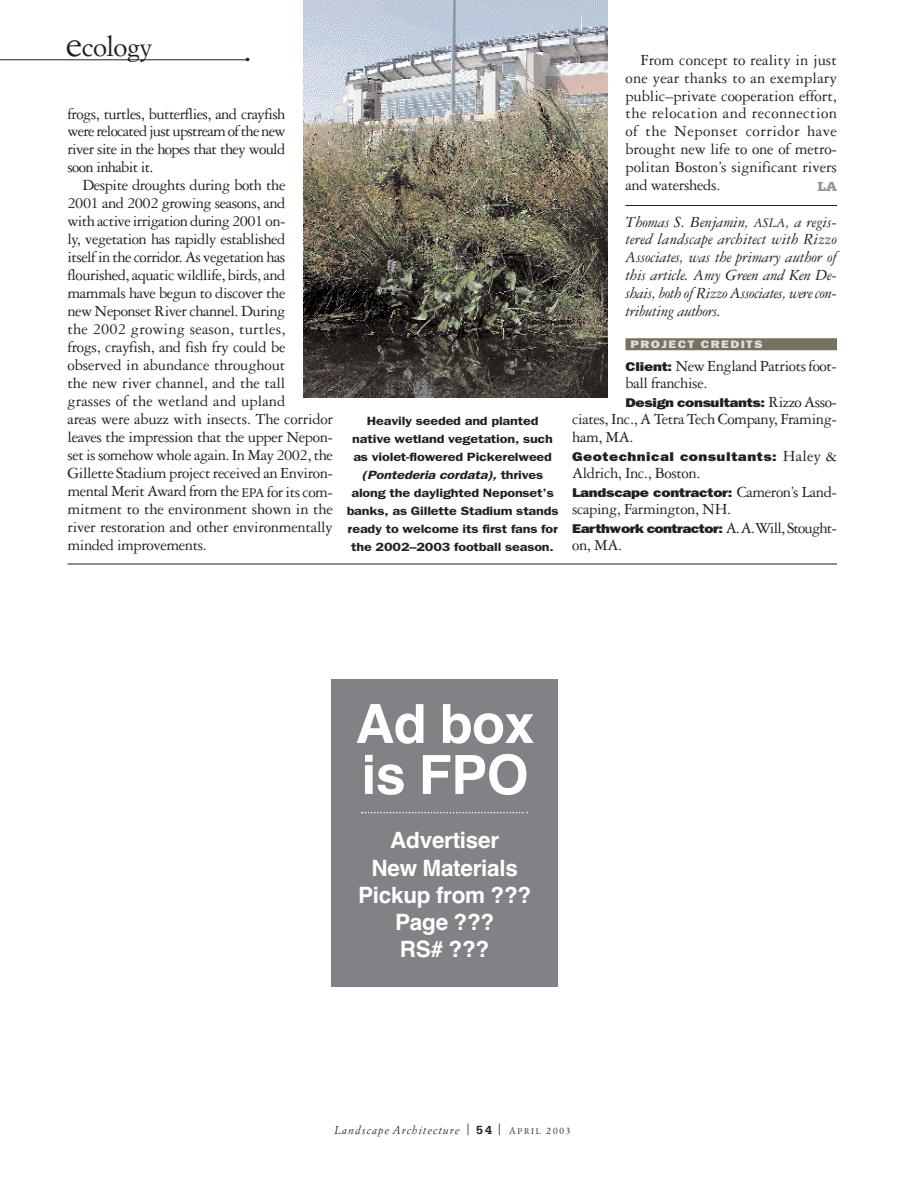
<style>
.page{position:relative;width:918px;height:1188px;background:#fff}
.page>*{position:absolute;margin:0;border:0;box-sizing:border-box;transform-origin:0 0}
.t1{font:700 54px/51px "Helvetica";letter-spacing:-.01em;color:#fff}
.t2{font:27px "Simoncini Garamond";letter-spacing:-.01em;color:#231f20}
.t3{font:700 22.5px/27.5px "Helvetica";letter-spacing:-.01em;color:#fff;text-align:center}
.t4{font:16.5px/18px "Garamond Three";letter-spacing:-.025em;color:#231f20}
.t5{font:italic 16.5px/18px "Garamond Three";letter-spacing:-.025em;color:#231f20;text-align:justify}
.t6{font:900 14.1px "Serifa";color:#939598}
.t7{font:800 12.75px "Franklin Gothic";letter-spacing:-.01em;color:#231f20;scale:1.2 1}
.t8{font:800 12.75px "Franklin Gothic";letter-spacing:-.03em;color:#231f20;scale:1.2 1}
.t9{font:800 12.75px "Franklin Gothic";letter-spacing:.035em;color:#231f20;scale:1.2 1}
.t10{font:600 12px/18px "Franklin Gothic";letter-spacing:-.01em;color:#231f20;text-align:center;scale:1.2 1}
.t11{font:11.7px "Garamond Three";color:#231f20}
.t12{font:italic 11.25px "Simoncini Garamond";letter-spacing:.09em;color:#231f20}
.t13{font:800 10.8px "Franklin Gothic";letter-spacing:.11em;color:#dcdddf;scale:1.2 1}
.s1{font-size:36px}
.s2{font-size:14.1px}
.s3{font-style:italic}
.s4{font-family:"Franklin Gothic";font-weight:800;font-size:12.75px}
.s5{font-family:"Garamond Three";font-weight:400;font-size:16.5px}
.s6{font-size:15px}
.s7{font-family:"Serifa";font-weight:700;font-style:normal;font-size:12.3px}
.s8{font-style:normal;font-size:9.3px}
.s9{font-style:normal;font-size:7.95px}
</style>
<div class="page">
<hr style="left:626px;top:205px;width:211px;height:1px;background:#231f20">
<div style="left:626px;top:338px;width:211px;height:12px;background:#77715e"></div>
<img style="left:303px;top:0;width:305px;height:398px">
<hr style="left:68px;top:564px;width:769px;height:1px;background:#231f20">
<hr style="left:0;top:60px;width:247px;height:1px;background:#231f20">
<div style="left:331px;top:679px;width:227px;height:308px;background:#808285"></div>
<svg style="left:361px;top:812px;width:167px;height:1px"></svg>
<h2 class="t2" style="left:66px;top:35px;width:88px"><span class="s1">e</span>cology</h2>
<p class="t11" style="left:245px;top:56px;width:7px">•</p>
<p class="t4" style="left:68px;top:106px;width:220px;text-align:justify">frogs, turtles, butterflies, and crayfish were relocated just upstream of the new river site in the hopes that they would soon inhabit it.</p>
<p class="t4" style="left:68px;top:178px;width:267px;text-indent:15px">Despite droughts during both the<br>2001 and 2002 growing seasons, and<br>with active irrigation during 2001 on-<br>ly, vegetation has rapidly established<br>itself in the corridor. As vegetation has flourished, aquatic wildlife, birds, and mammals have begun to discover the<br>new Neponset River channel. During<br>the 2002 growing season, turtles,<br>frogs, crayfish, and fish fry could be observed in abundance throughout<br>the new river channel, and the tall grasses of the wetland and upland<br>areas were abuzz with insects. The corridor leaves the impression that the upper Nepon&shy;set is somehow whole again. In May 2002, the Gillette Stadium project received an Environ&shy;mental Merit Award from the <span class="s2">EPA</span> for its com&shy;mitment to the environment shown in the river restoration and other environmentally minded improvements.</p>
<p class="t10" style="left:347px;top:412px;width:178px">Heavily seeded and planted native wetland vegetation, such as violet-flowered Pickerelweed <span class="s3">(Pontederia cordata),</span> thrives along the daylighted Neponset’s banks, as Gillette Stadium stands ready to welcome its first fans for the 2002–2003 football season.</p>
<p class="t4" style="left:626px;top:52px;width:213px;text-align:justify;text-indent:15px">From concept to reality in just one year thanks to an exemplary public–private cooperation effort, the relocation and reconnection of the Neponset corridor have brought new life to one of metro&shy;politan Boston’s significant rivers and watersheds.</p>
<p class="t6" style="left:818px;top:181px;width:21px">LA</p>
<p class="t5" style="left:625px;top:214px;width:213px">Thomas S. Benjamin, <span class="s2">ASLA</span>, a regis&shy;tered landscape architect with Rizzo Associates, was the primary author of this article. Amy Green and Ken De&shy;shais, both of Rizzo Associates, were con&shy;tributing authors.</p>
<p class="t13" style="left:631px;top:341px;width:112px">PROJECT CREDITS</p>
<p class="t4" style="left:626px;top:358px;width:213px"><span class="s4">Client:</span> New England Patriots foot&shy;ball franchise.</p>
<p class="t7" style="left:626px;top:398px;width:178px">Design consultants: <span class="s5">Rizzo Asso-</span></p>
<p class="t4" style="left:572px;top:412px;width:266px">ciates, Inc., A Tetra Tech Company, Framing&shy;ham, MA.</p>
<p class="t9" style="left:572px;top:452px;width:222px">Geotechnical consultants: <span class="s5">Haley &amp;</span></p>
<p class="t4" style="left:572px;top:466px;width:130px">Aldrich, Inc., Boston.</p>
<p class="t7" style="left:572px;top:488px;width:222px">Landscape contractor: <span class="s5">Cameron’s Land-</span></p>
<p class="t4" style="left:572px;top:502px;width:161px">scaping, Farmington, NH.</p>
<p class="t8" style="left:572px;top:524px;width:222px">Earthwork contractor: <span class="s5">A.A.Will, Stought-</span></p>
<p class="t4" style="left:572px;top:538px;width:51px">on, MA.</p>
<h1 class="t1" style="left:355px;top:704px;width:181px">Ad box is FPO</h1>
<h3 class="t3" style="left:358px;top:828px;width:175px">Advertiser<br>New Materials<br>Pickup from ???<br>Page ???<br>RS# ???</h3>
<p class="t12" style="left:335px;top:1125px;width:238px">Landscape Architecture <span class="s6">|</span> <span class="s7">54</span> <span class="s6">|</span> <span class="s8">A</span> <span class="s9">PRIL</span> <span class="s8">2003</span></p>
</div>
